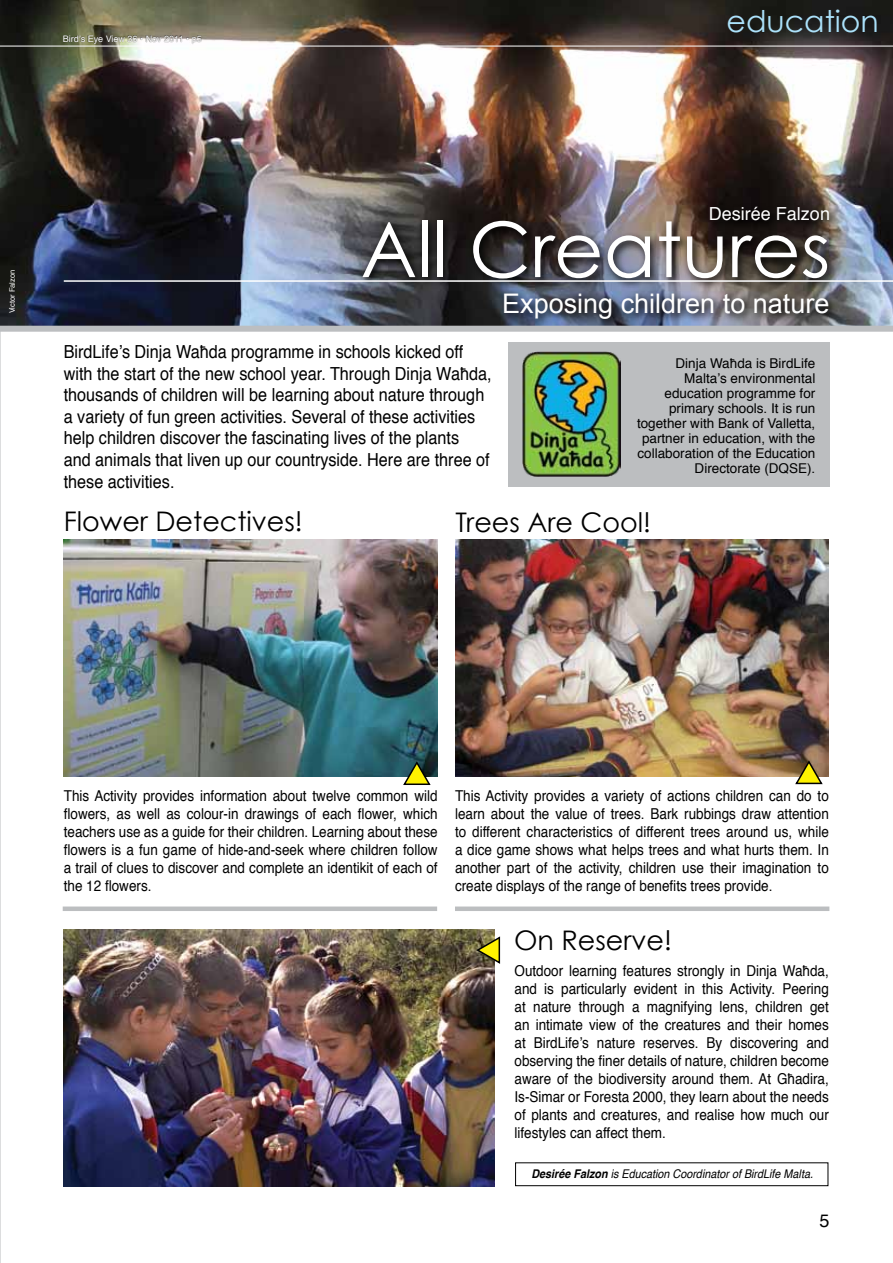
<style>
.page{position:relative;width:893px;height:1263px;background:#fff}
.page>*{position:absolute;margin:0;border:0;box-sizing:border-box;transform-origin:0 0}
.t1{font:76.5px "Century Gothic";color:#fff}
.t2{font:30px "Century Gothic";color:#abe1fa}
.t3{font:27px "Century Gothic";color:#000}
.t4{font:27px "Arial";color:#fff}
.t5{font:18px/21.6px "Helvetica";color:#000;scale:.9 1}
.t6{font:18px "Helvetica";color:#fff}
.t7{font:18px "Helvetica";color:#000}
.t8{font:15px/18px "Helvetica";color:#000;text-align:justify;scale:.9 1}
.t9{font:13.5px/15px "Helvetica";color:#000;text-align:right}
.t10{font:italic 12px "Helvetica";color:#000;scale:.9 1}
.t11{font:9px "Helvetica";color:#fff}
.t12{font:7.5px "Helvetica";color:#fff}
.s1{font-weight:700}
</style>
<div class="page">
<hr style="left:0;top:0;width:1px;height:1263px;background:#dcddde">
<img style="left:0;top:0;width:893px;height:326px">
<div style="left:508px;top:342px;width:321px;height:144px;background:#bcbec0"></div>
<div style="left:515px;top:1162px;width:313px;height:24px;border:1px solid #000"></div>
<div style="left:63px;top:906px;width:374px;height:5px;background:#bcbec0"></div>
<div style="left:705px;top:202px;width:135px;height:29px;background:#000;opacity:.85"></div>
<div style="left:358px;top:216px;width:480px;height:74px;background:#000;opacity:.85"></div>
<div style="left:499px;top:288px;width:340px;height:41px;background:#000;opacity:.85"></div>
<hr style="left:64px;top:280px;width:829px;height:2px;background:#fff">
<div style="left:0;top:326px;width:893px;height:6px;background:#bcbec0"></div>
<img style="left:523px;top:351px;width:97px;height:125px">
<img style="left:64px;top:539px;width:374px;height:237px">
<img style="left:455px;top:539px;width:373px;height:237px">
<img style="left:64px;top:930px;width:430px;height:256px">
<div style="left:455px;top:906px;width:374px;height:5px;background:#bcbec0"></div>
<svg style="left:402px;top:761px;width:30px;height:24px"></svg>
<svg style="left:794px;top:760px;width:30px;height:25px"></svg>
<svg style="left:476px;top:935px;width:25px;height:30px"></svg>
<div style="left:63px;top:35px;width:139px;height:9px;background:#000;opacity:.75"></div>
<hr style="left:0;top:46px;width:893px;height:1px;background:#fff">
<p class="t11" style="left:63px;top:32px;width:140px">Bird’s Eye View 36 • Nov 2011 • p5</p>
<h2 class="t2" style="left:726px;top:3px;width:154px">education</h2>
<p class="t12" style="left:6px;top:313px;width:45px;rotate:-90deg">Victor Falzon</p>
<p class="t6" style="left:709px;top:200px;width:123px">Desirée Falzon</p>
<h1 class="t1" style="left:361px;top:203px;width:471px">All Creatures</h1>
<h3 class="t4" style="left:502px;top:286px;width:329px">Exposing children to nature</h3>
<p class="t5" style="left:64px;top:341px;width:477px">BirdLife’s Dinja Waħda programme in schools kicked off with the start of the new school year. Through Dinja Waħda, thousands of children will be learning about nature through a variety of fun green activities. Several of these activities help children discover the fascinating lives of the plants<br>and animals that liven up our countryside. Here are three of these activities.</p>
<p class="t9" style="left:637px;top:356px;width:180px">Dinja Waħda is BirdLife<br>Malta’s environmental education programme for primary schools. It is run together with Bank of Valletta, partner in education, with the collaboration of the Education<br>Directorate (DQSE).</p>
<h3 class="t3" style="left:64px;top:505px;width:241px">Flower Detectives!</h3>
<h3 class="t3" style="left:456px;top:505px;width:197px">Trees Are Cool!</h3>
<p class="t8" style="left:64px;top:787px;width:417px">This Activity provides information about twelve common wild flowers, as well as colour-in drawings of each flower, which teachers use as a guide for their children. Learning about these flowers is a fun game of hide-and-seek where children follow a trail of clues to discover and complete an identikit of each of the 12 flowers.</p>
<p class="t8" style="left:455px;top:787px;width:417px">This Activity provides a variety of actions children can do to learn about the value of trees. Bark rubbings draw attention to different characteristics of different trees around us, while a dice game shows what helps trees and what hurts them. In another part of the activity, children use their imagination to create displays of the range of benefits trees provide.</p>
<h3 class="t3" style="left:514px;top:924px;width:159px">On Reserve!</h3>
<p class="t8" style="left:514px;top:962px;width:351px">Outdoor learning features strongly in Dinja Waħda, and is particularly evident in this Activity. Peering at nature through a magnifying lens, children get an intimate view of the creatures and their homes at BirdLife’s nature reserves. By discovering and observing the finer details of nature, children become aware of the biodiversity around them. At Għadira, Is-Simar or Foresta 2000, they learn about the needs of plants and creatures, and realise how much our lifestyles can affect them.</p>
<p class="t10" style="left:531px;top:1165px;width:314px"><span class="s1">Desirée Falzon</span> is Education Coordinator of BirdLife Malta.</p>
<p class="t7" style="left:819px;top:1206px;width:12px">5</p>
</div>
